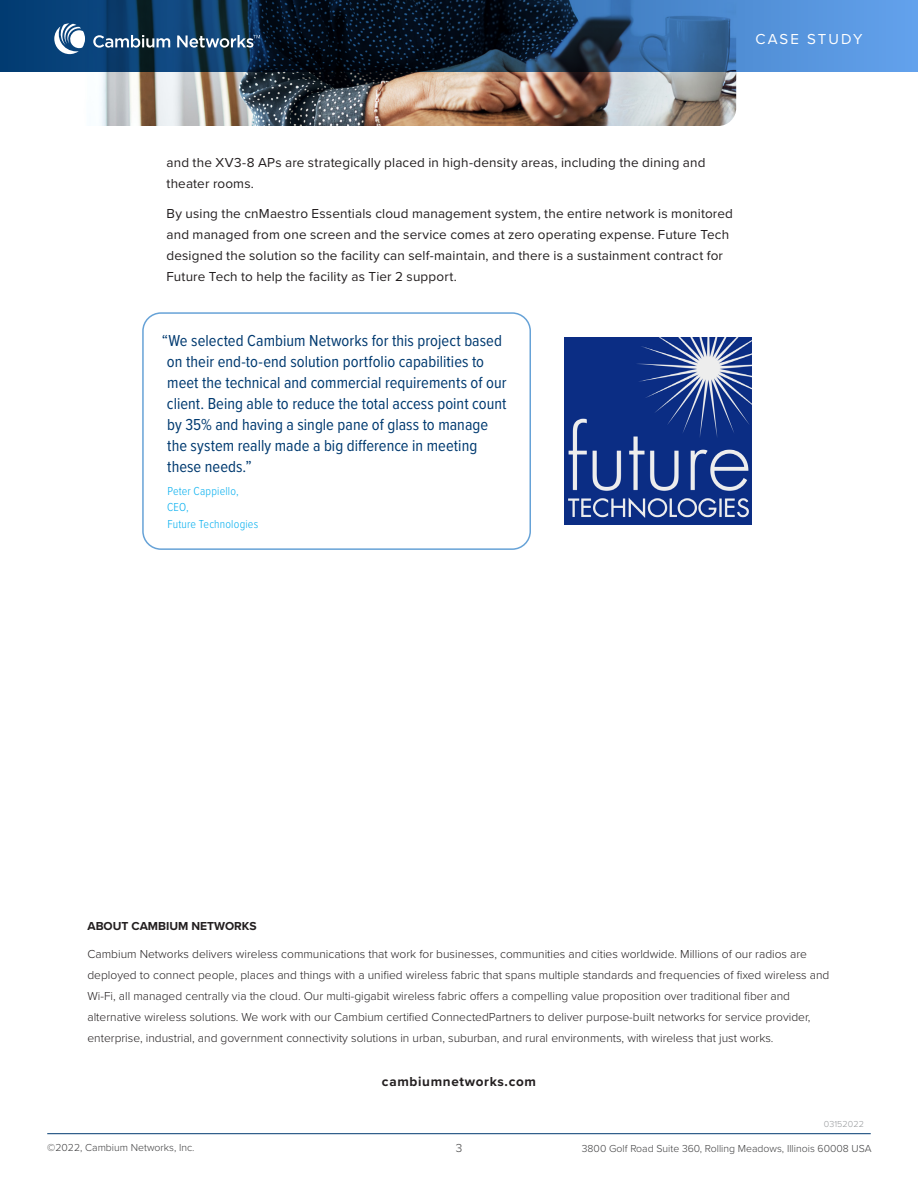
<style>
.page{position:relative;width:918px;height:1188px;background:#fff}
.page>*{position:absolute;margin:0;border:0;box-sizing:border-box;transform-origin:0 0}
.Body_Copy{font:16.5px/21px "Proxima Nova Cond";color:#003a70}
.t1{font:15px "Proxima Nova";letter-spacing:.135em;color:#fff}
.Body_Copy-2{font:13.5px/21px "Proxima Nova";letter-spacing:.01em;color:#231f20}
.t2{font:700 13.5px "Proxima Nova";letter-spacing:.05em;color:#231f20}
.t3{font:300 12px/21px "Proxima Nova";color:#231f20}
.Body_Copy-3{font:300 12px/16.5px "Proxima Nova Cond";letter-spacing:.015em;color:#00aeef}
.t4{font:700 12px "Proxima Nova";color:#231f20}
.t5{font:300 12px "Proxima Nova";color:#3e3e3f}
.t6{font:300 10.5px "Proxima Nova";color:#3e3e3f}
.t7{font:300 9px "Proxima Nova";letter-spacing:.01em;color:#97999c}
</style>
<div class="page">
<img style="left:101px;top:72px;width:635px;height:54px">
<svg style="left:0;top:0;width:918px;height:72px;background:#224872"></svg>
<hr style="left:47px;top:1133px;width:824px;height:1px;background:#003a70">
<svg style="left:93px;top:35px;width:77px;height:13px"></svg>
<svg style="left:177px;top:35px;width:83px;height:13px"></svg>
<svg style="left:54px;top:23px;width:31px;height:31px"></svg>
<div style="left:142px;top:312px;width:389px;height:238px;border:2px solid #66a2d7;border-radius:18px"></div>
<img style="left:565px;top:338px;width:187px;height:186px">
<p class="t1" style="left:756px;top:28px;width:108px">CASE STUDY</p>
<p class="Body_Copy-2" style="left:166px;top:152px;width:541px">and the XV3-8 APs are strategically placed in high-density areas, including the dining and theater rooms.</p>
<p class="Body_Copy-2" style="left:166px;top:203px;width:568px">By using the cnMaestro Essentials cloud management system, the entire network is monitored and managed from one screen and the service comes at zero operating expense. Future Tech designed the solution so the facility can self-maintain, and there is a sustainment contract for Future Tech to help the facility as Tier 2 support.</p>
<p class="Body_Copy" style="left:167px;top:329px;width:341px;text-indent:-5px">“We selected Cambium Networks for this project based on their end-to-end solution portfolio capabilities to meet the technical and commercial requirements of our client. Being able to reduce the total access point count by 35% and having a single pane of glass to manage the system really made a big difference in meeting these needs.”</p>
<p class="Body_Copy-3" style="left:167px;top:482px;width:93px">Peter Cappiello,<br>CEO,<br>Future Technologies</p>
<p class="t4" style="left:87px;top:917px;width:171px">ABOUT CAMBIUM NETWORKS</p>
<p class="t3" style="left:87px;top:943px;width:743px">Cambium Networks delivers wireless communications that work for businesses, communities and cities worldwide. Millions of our radios are deployed to connect people, places and things with a unified wireless fabric that spans multiple standards and frequencies of fixed wireless and Wi-Fi, all managed centrally via the cloud. Our multi-gigabit wireless fabric offers a compelling value proposition over traditional fiber and alternative wireless solutions. We work with our Cambium certified ConnectedPartners to deliver purpose-built networks for service provider, enterprise, industrial, and government connectivity solutions in urban, suburban, and rural environments, with wireless that just works.</p>
<p class="t2" style="left:382px;top:1071px;width:156px">cambiumnetworks.com</p>
<p class="t6" style="left:47px;top:1140px;width:149px">©2022, Cambium Networks, Inc.</p>
<p class="t5" style="left:456px;top:1139px;width:8px">3</p>
<p class="t7" style="left:824px;top:1117px;width:42px">03152022</p>
<p class="t6" style="left:582px;top:1140px;width:291px">3800 Golf Road Suite 360, Rolling Meadows, Illinois 60008 USA</p>
</div>
